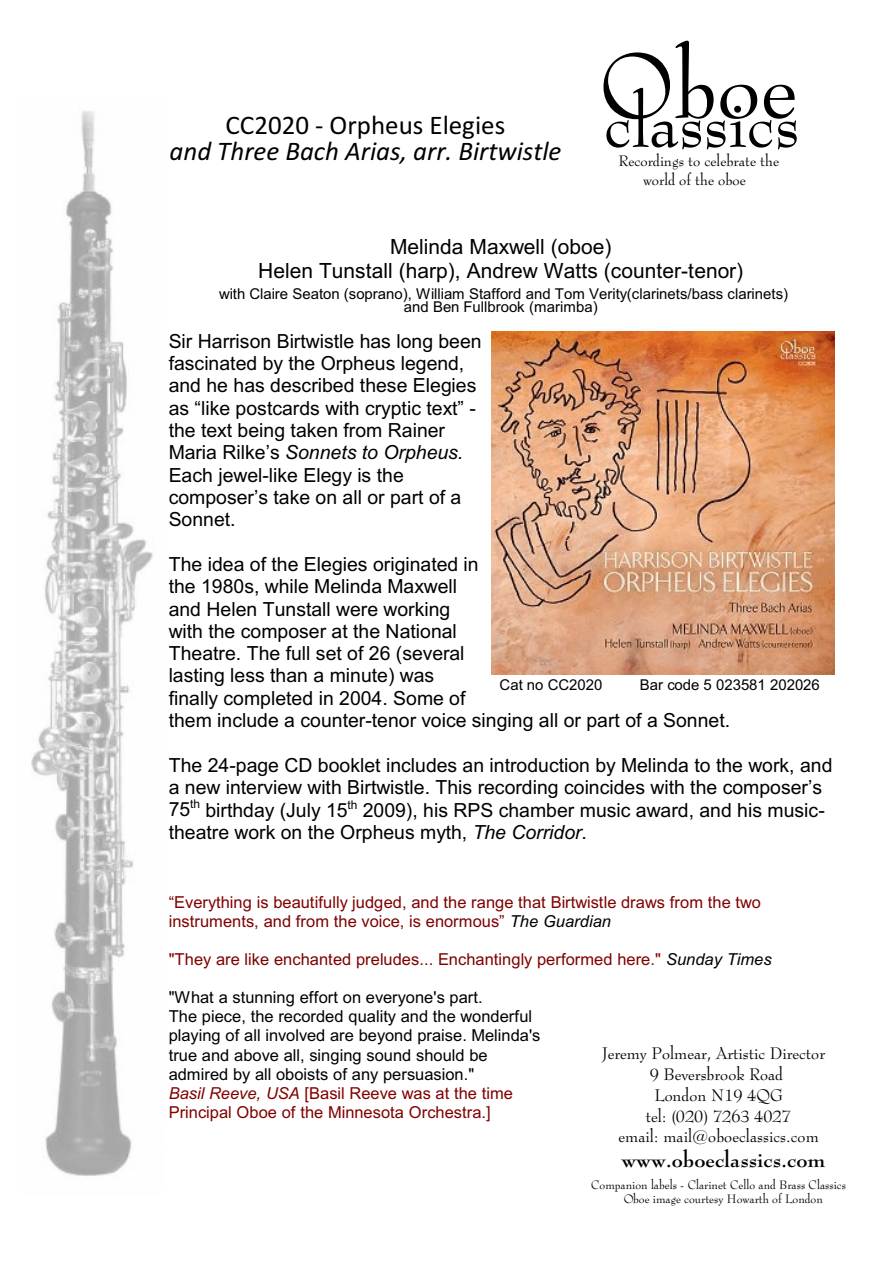
<style>
.page{position:relative;width:893px;height:1263px;background:#fff}
.page>*{position:absolute;margin:0;border:0;box-sizing:border-box;transform-origin:0 0}
.t1{font:90px "Bernhard Modern BT";color:#000}
.t2{font:69px "Bernhard Modern BT";color:#000}
.t3{font:italic 27px "Calibri";color:#000}
.t4{font:27px "Calibri";color:#000}
.t5{font:21px/24.3px "Arial";color:#000;text-align:center}
.t6{font:700 21px "Bernhard Modern BT";color:#000}
.t7{font:19.5px/22.4px "Arial";color:#000}
.t8{font:16.5px/19px "Arial";color:#000}
.t9{font:16.5px/19px "Arial";color:#800000}
.t10{font:16.5px "Bernhard Modern BT";color:#000}
.t11{font:15px/13.5px "Arial";color:#000;text-align:center}
.t12{font:15px/19.5px "Bernhard Modern BT";color:#000;text-align:center}
.t13{font:12px/14.1px "Bernhard Modern BT";color:#000}
.s1{font-style:italic}
.s2{font-style:italic;color:#000}
.s3{font-style:italic;color:#800000}
.s4{color:#800000}
</style>
<div class="page">
<img style="left:31px;top:111px;width:122px;height:1065px">
<img style="left:491px;top:331px;width:343px;height:344px">
<h3 class="t4" style="left:226px;top:114px;width:281px">CC2020 - Orpheus Elegies</h3>
<h3 class="t3" style="left:170px;top:140px;width:393px">and Three Bach Arias, arr. Birtwistle</h3>
<h1 class="t1" style="left:599px;top:49px;width:199px">Oboe</h1>
<h2 class="t2" style="left:604px;top:94px;width:197px">classics</h2>
<p class="t12" style="left:618px;top:152px;width:162px">Recordings to celebrate the world of the oboe</p>
<p class="t5" style="left:258px;top:236px;width:486px">Melinda Maxwell (oboe)<br>Helen Tunstall (harp), Andrew Watts (counter-tenor)</p>
<p class="t11" style="left:219px;top:288px;width:571px">with Claire Seaton (soprano), William Stafford and Tom Verity(clarinets/bass clarinets) and Ben Fullbrook (marimba)</p>
<p class="t7" style="left:169px;top:331px;width:314px">Sir Harrison Birtwistle has long been fascinated by the Orpheus legend, and he has described these Elegies as “like postcards with cryptic text” - the text being taken from Rainer<br>Maria Rilke’s <span class="s1">Sonnets to Orpheus.<br></span>Each jewel-like Elegy is the composer’s take on all or part of a<br>Sonnet.</p>
<p class="t7" style="left:169px;top:555px;width:563px">The idea of the Elegies originated in<br>the 1980s, while Melinda Maxwell<br>and Helen Tunstall were working<br>with the composer at the National<br>Theatre. The full set of 26 (several<br>lasting less than a minute) was<br>finally completed in 2004. Some of<br>them include a counter-tenor voice singing all or part of a Sonnet.</p>
<p class="t7" style="left:169px;top:755px;width:665px">The 24-page CD booklet includes an introduction by Melinda to the work, and a new interview with Birtwistle. This recording coincides with the composer’s 75<sup>th</sup> birthday (July 15<sup>th</sup> 2009), his RPS chamber music award, and his music&shy;theatre work on the Orpheus myth, <span class="s1">The Corridor</span>.</p>
<p class="t11" style="left:500px;top:680px;width:104px">Cat no CC2020</p>
<p class="t11" style="left:640px;top:680px;width:181px">Bar code 5 023581 202026</p>
<p class="t9" style="left:169px;top:894px;width:594px">“Everything is beautifully judged, and the range that Birtwistle draws from the two instruments, and from the voice, is enormous” <span class="s2">The Guardian</span></p>
<p class="t9" style="left:169px;top:951px;width:604px">"They are like enchanted preludes... Enchantingly performed here." <span class="s2">Sunday Times</span></p>
<p class="t8" style="left:169px;top:989px;width:373px">"What a stunning effort on everyone's part.<br>The piece, the recorded quality and the wonderful playing of all involved are beyond praise. Melinda's true and above all, singing sound should be admired by all oboists of any persuasion."<br><span class="s3">Basil Reeve, USA</span> <span class="s4">[Basil Reeve was at the time Principal Oboe of the Minnesota Orchestra.]</span></p>
<p class="t10" style="left:602px;top:1047px;width:224px">Jeremy Polmear, Artistic Director</p>
<p class="t10" style="left:650px;top:1068px;width:135px">9 Beversbrook Road</p>
<p class="t10" style="left:654px;top:1088px;width:130px">London N19 4QG</p>
<p class="t10" style="left:646px;top:1109px;width:147px">tel: (020) 7263 4027</p>
<p class="t10" style="left:618px;top:1130px;width:202px">email: mail@oboeclassics.com</p>
<p class="t6" style="left:621px;top:1151px;width:205px">www.oboeclassics.com</p>
<p class="t13" style="left:624px;top:1179px;width:224px;text-indent:-33px">Companion labels - Clarinet Cello and Brass Classics<br>Oboe image courtesy Howarth of London</p>
</div>
